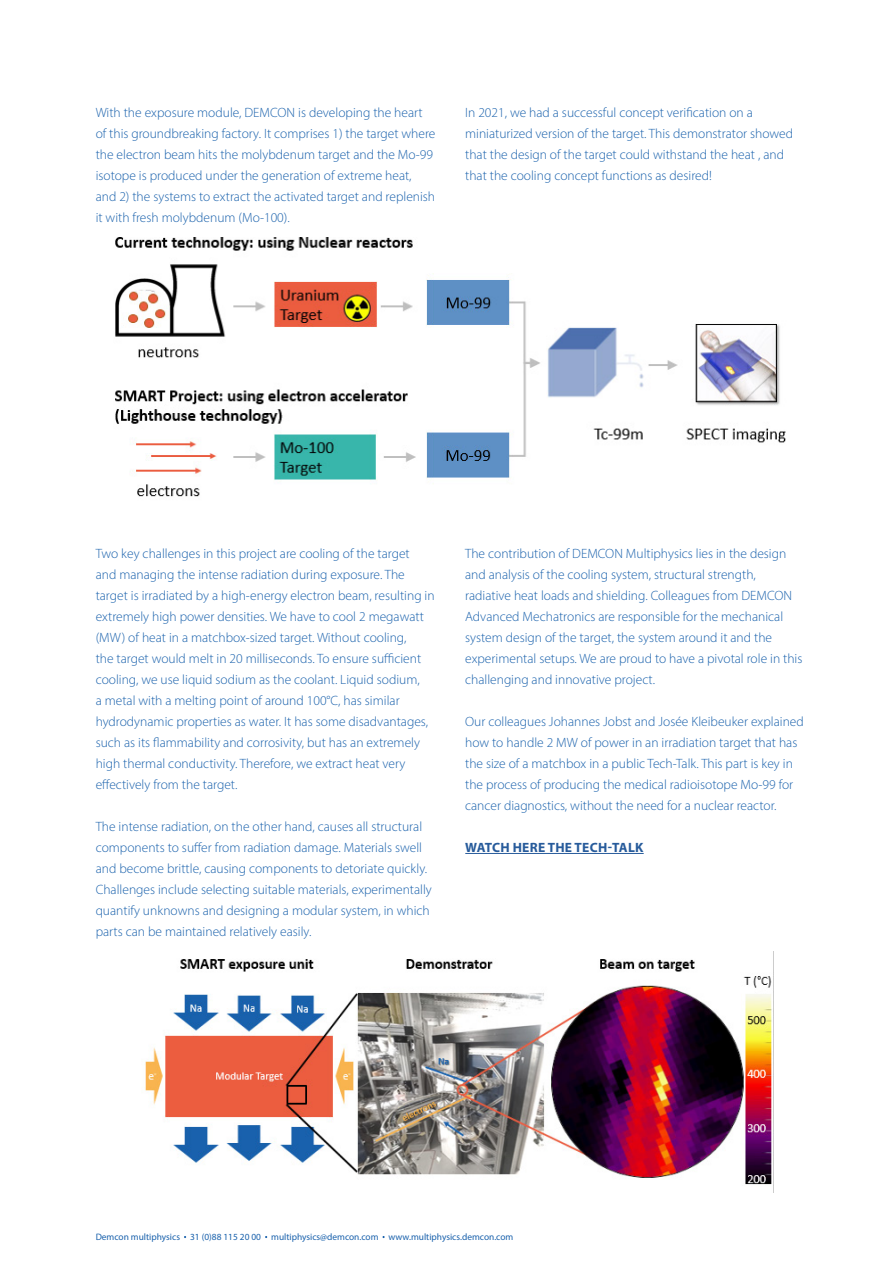
<style>
.page{position:relative;width:893px;height:1263px;background:#fff}
.page>*{position:absolute;margin:0;border:0;box-sizing:border-box;transform-origin:0 0}
.t1{font:300 13.5px/21px "Myriad Pro";color:#1961ac}
.t2{font:700 13.5px "Myriad Pro";letter-spacing:.02em;color:#275b9b}
.t3{font:9.3px "Myriad Pro";color:#1961ac}
</style>
<div class="page">
<hr style="left:465px;top:853px;width:179px;height:1px;background:#275b9b">
<img style="left:115px;top:237px;width:671px;height:260px">
<img style="left:145px;top:959px;width:628px;height:226px">
<p class="t1" style="left:96px;top:102px;width:341px">With the exposure module, DEMCON is developing the heart of this groundbreaking factory. It comprises 1) the target where the electron beam hits the molybdenum target and the Mo-99 isotope is produced under the generation of extreme heat, and 2) the systems to extract the activated target and replenish it with fresh molybdenum (Mo-100).</p>
<p class="t1" style="left:465px;top:102px;width:329px">In 2021, we had a successful concept verification on a miniaturized version of the target. This demonstrator showed that the design of the target could withstand the heat , and that the cooling concept functions as desired!</p>
<p class="t1" style="left:96px;top:543px;width:340px">Two key challenges in this project are cooling of the target<br>and managing the intense radiation during exposure. The target is irradiated by a high-energy electron beam, resulting in extremely high power densities. We have to cool 2 megawatt (MW) of heat in a matchbox-sized target. Without cooling,<br>the target would melt in 20 milliseconds. To ensure sufficient cooling, we use liquid sodium as the coolant. Liquid sodium,<br>a metal with a melting point of around 100°C, has similar hydrodynamic properties as water. It has some disadvantages, such as its flammability and corrosivity, but has an extremely high thermal conductivity. Therefore, we extract heat very effectively from the target.</p>
<p class="t1" style="left:96px;top:816px;width:338px">The intense radiation, on the other hand, causes all structural components to suffer from radiation damage. Materials swell and become brittle, causing components to detoriate quickly.<br>Challenges include selecting suitable materials, experimentally quantify unknowns and designing a modular system, in which parts can be maintained relatively easily.</p>
<p class="t1" style="left:465px;top:543px;width:339px">The contribution of DEMCON Multiphysics lies in the design and analysis of the cooling system, structural strength, radiative heat loads and shielding. Colleagues from DEMCON Advanced Mechatronics are responsible for the mechanical system design of the target, the system around it and the experimental setups. We are proud to have a pivotal role in this challenging and innovative project.</p>
<p class="t1" style="left:465px;top:711px;width:340px">Our colleagues Johannes Jobst and Josée Kleibeuker explained how to handle 2 MW of power in an irradiation target that has the size of a matchbox in a public Tech-Talk. This part is key in the process of producing the medical radioisotope Mo-99 for cancer diagnostics, without the need for a nuclear reactor.</p>
<p class="t2" style="left:465px;top:839px;width:180px">WATCH HERE THE TECH-TALK</p>
<p class="t3" style="left:96px;top:1231px;width:419px">Demcon multiphysics 31 (0)88 115 20 00 multiphysics@demcon.com www.multiphysics.demcon.com</p>
</div>
